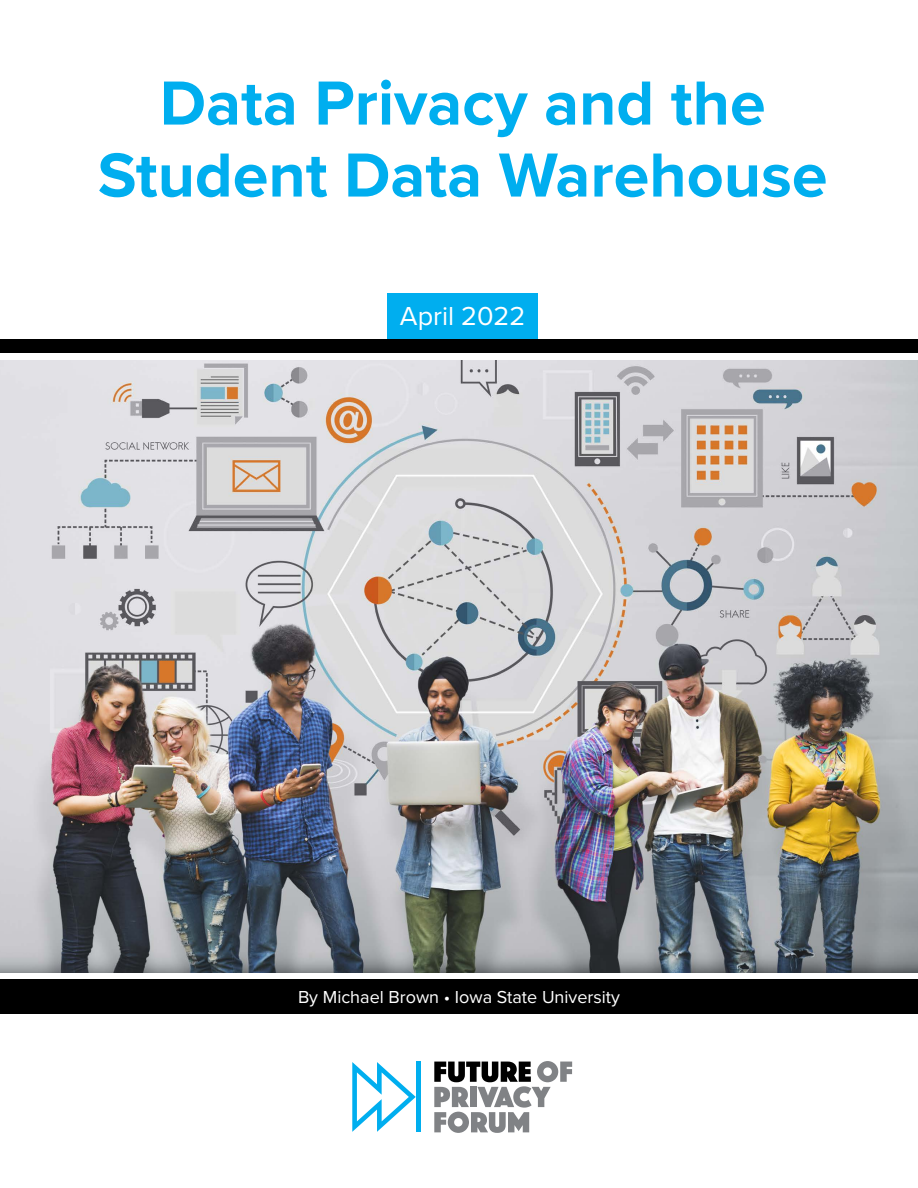
<style>
.page{position:relative;width:918px;height:1188px;background:#fff}
.page>*{position:absolute;margin:0;border:0;box-sizing:border-box;transform-origin:0 0}
.t1{font:700 64.5px/72px "Proxima Nova";color:#00aeef;text-align:center}
.t2{font:27px "Proxima Nova";color:#fff}
.t3{font:18px "Proxima Nova";color:#fff}
</style>
<div class="page">
<div style="left:387px;top:293px;width:151px;height:47px;background:#00aeef"></div>
<svg style="left:434px;top:1061px;width:138px;height:72px"></svg>
<svg style="left:352px;top:1062px;width:64px;height:70px"></svg>
<div style="left:416px;top:1062px;width:5px;height:70px;background:#00aeef"></div>
<div style="left:0;top:980px;width:918px;height:34px;background:#000"></div>
<img style="left:0;top:360px;width:918px;height:612px">
<div style="left:0;top:339px;width:918px;height:14px;background:#000"></div>
<p class="t1" style="left:98px;top:66px;width:731px">Data Privacy and the<br>Student Data Warehouse</p>
<p class="t2" style="left:400px;top:296px;width:127px">April 2022</p>
<p class="t3" style="left:298px;top:983px;width:323px">By Michael Brown • Iowa State University</p>
</div>
